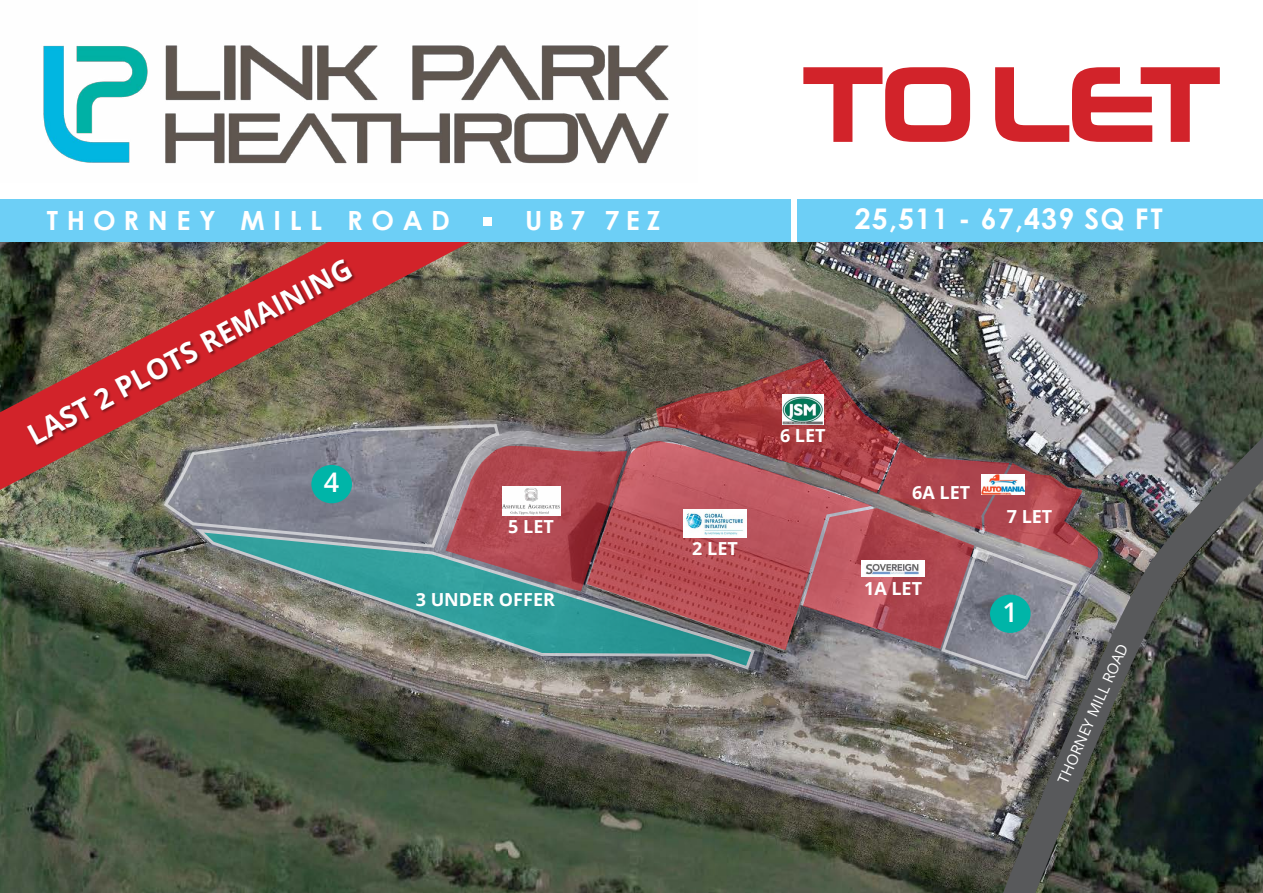
<style>
.page{position:relative;width:1263px;height:893px;background:#fff}
.page>*{position:absolute;margin:0;border:0;box-sizing:border-box;transform-origin:0 0}
.t1{font:105px "Neuropolitical Rg";color:#d2232a}
.t2{font:700 28.5px "Open Sans";color:#fff}
.t3{font:700 28.5px "Century Gothic";letter-spacing:.04em;color:#fff}
.t4{font:600 27px "Open Sans";color:#fff}
.t5{font:700 26.4px "Century Gothic";letter-spacing:.32em;color:#fff}
.t6{font:700 18px "Open Sans";color:#fff}
.t7{font:15px "Open Sans";color:#fff}
</style>
<div class="page">
<img style="left:0;top:242px;width:1263px;height:651px">
<svg style="left:627px;top:440px;width:29px;height:86px;fill:#c76169"></svg>
<svg style="left:0;top:242px;width:485px;height:248px"></svg>
<div style="left:0;top:199px;width:1263px;height:43px;background:#6dcff6"></div>
<div style="left:791px;top:197px;width:6px;height:45px;background:#fff"></div>
<img style="left:43px;top:45px;width:626px;height:119px">
<svg style="left:803px;top:67px;width:168px;height:75px"></svg>
<svg style="left:995px;top:67px;width:225px;height:75px"></svg>
<div style="left:483px;top:218px;width:9px;height:8px;background:#fff"></div>
<div style="left:26px;top:259px;width:330px;height:189px;background:#000;opacity:.43"></div>
<img style="left:961px;top:364px;width:302px;height:529px">
<svg style="left:196px;top:526px;width:460px;height:145px"></svg>
<svg style="left:163px;top:423px;width:464px;height:168px"></svg>
<img style="left:656px;top:358px;width:442px;height:323px">
<div style="left:311px;top:465px;width:41px;height:38px;background:#00b5a8;border-radius:50%"></div>
<div style="left:990px;top:595px;width:40px;height:38px;background:#00b5a8;border-radius:50%"></div>
<img style="left:782px;top:395px;width:41px;height:29px">
<img style="left:684px;top:510px;width:62px;height:28px">
<img style="left:862px;top:560px;width:62px;height:16px">
<img style="left:981px;top:475px;width:44px;height:20px">
<img style="left:502px;top:486px;width:58px;height:30px">
<h3 class="t5" style="left:47px;top:204px;width:405px">THORNEY MILL ROAD</h3>
<h3 class="t5" style="left:525px;top:204px;width:137px">UB7 7EZ</h3>
<h2 class="t2" style="left:20px;top:419px;width:364px;rotate:-28deg">LAST 2 PLOTS REMAINING</h2>
<h3 class="t4" style="left:324px;top:464px;width:17px">4</h3>
<p class="t6" style="left:508px;top:514px;width:47px">5 LET</p>
<p class="t6" style="left:416px;top:587px;width:141px">3 UNDER OFFER</p>
<p class="t6" style="left:692px;top:536px;width:47px">2 LET</p>
<h1 class="t1" style="left:803px;top:37px;width:419px">TO LET</h1>
<h2 class="t3" style="left:855px;top:201px;width:309px">25,511 - 67,439 SQ FT</h2>
<p class="t6" style="left:780px;top:423px;width:47px">6 LET</p>
<p class="t6" style="left:912px;top:479px;width:60px">6A LET</p>
<p class="t6" style="left:864px;top:575px;width:60px">1A LET</p>
<p class="t6" style="left:1007px;top:504px;width:47px">7 LET</p>
<h3 class="t4" style="left:1002px;top:594px;width:17px">1</h3>
<p class="t7" style="left:1053px;top:778px;width:152px;rotate:-66deg">THORNEY MILL ROAD</p>
</div>
